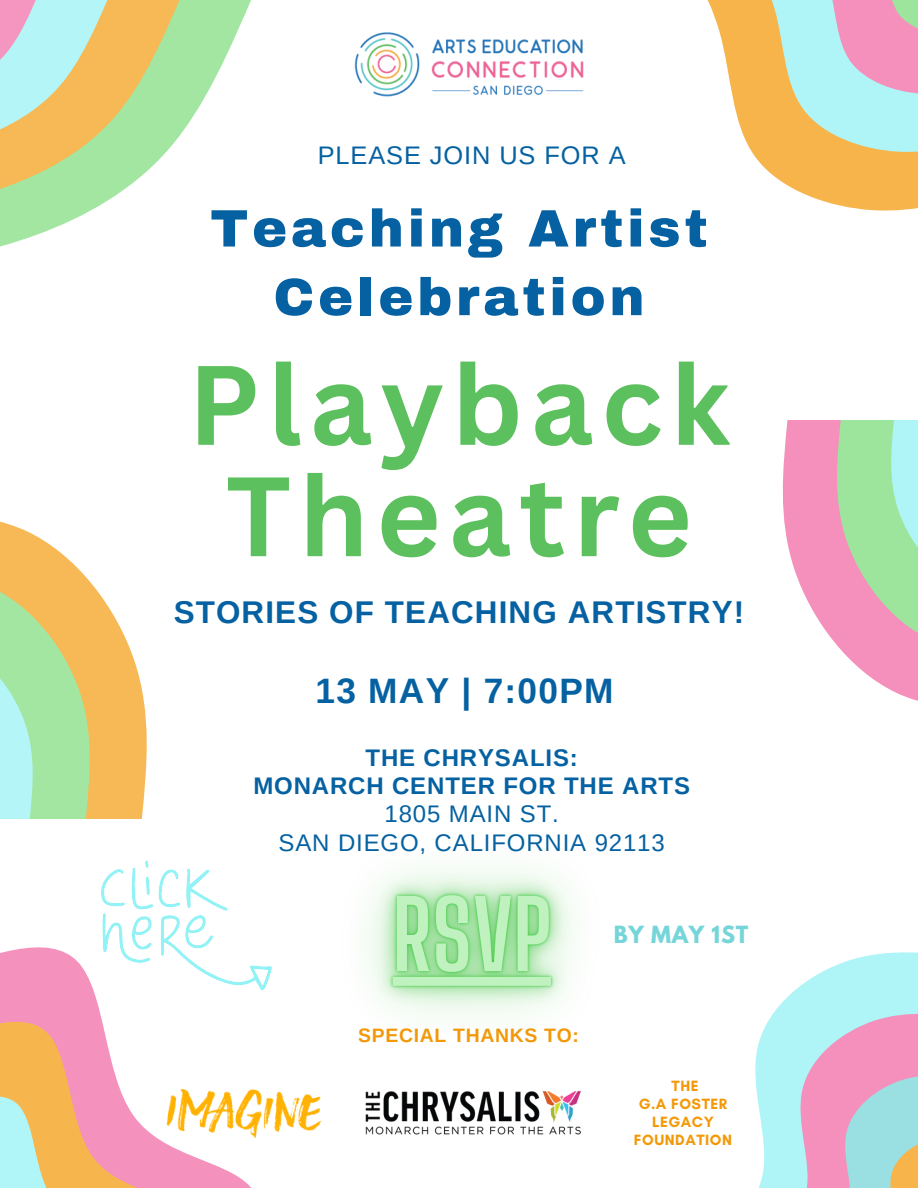
<style>
.page{position:relative;width:918px;height:1188px;background:#fff}
.page>*{position:absolute;margin:0;border:0;box-sizing:border-box;transform-origin:0 0}
.t1{font:700 110.25px/111.3px "Canva Sans";letter-spacing:.07em;color:#5dc05e;text-align:center}
.t2{font:900 52.65px/68.7px "Archivo";letter-spacing:.07em;color:#0561a1;text-align:center}
.t3{font:700 35.25px "Arimo";letter-spacing:.035em;color:#0561a1}
.t4{font:700 31.35px "Arimo";letter-spacing:.035em;color:#0561a1}
.t5{font:25.35px "Arimo";letter-spacing:.035em;color:#0561a1}
.t6{font:700 24px/28.2px "Arimo";letter-spacing:.035em;color:#0561a1;text-align:center}
.t7{font:700 21px "League Spartan";letter-spacing:.035em;color:#75d5d9}
.t8{font:700 19.35px "Arimo";letter-spacing:.035em;color:#f39908}
.t9{font:700 15.15px/18px "Glacial Indifference";letter-spacing:.035em;color:#f39908;text-align:center}
.s1{font-weight:400}
</style>
<div class="page">
<svg style="left:777px;top:952px;width:141px;height:56px;fill:#aff5f7"></svg>
<svg style="left:755px;top:1008px;width:163px;height:180px;background:#c9c9d7"></svg>
<svg style="left:0;top:947px;width:251px;height:241px"></svg>
<svg style="left:0;top:1009px;width:206px;height:179px"></svg>
<svg style="left:707px;top:0;width:211px;height:211px;fill:#f6b44a"></svg>
<svg style="left:726px;top:0;width:192px;height:154px;background:#d8caac"></svg>
<svg style="left:0;top:0;width:251px;height:247px"></svg>
<svg style="left:0;top:0;width:183px;height:213px;background:#ced8a0"></svg>
<svg style="left:0;top:521px;width:147px;height:298px;fill:#f6b955"></svg>
<svg style="left:0;top:570px;width:94px;height:249px;background:#bfda98"></svg>
<svg style="left:783px;top:420px;width:135px;height:281px"></svg>
<img style="left:164px;top:1086px;width:157px;height:54px">
<img style="left:354px;top:32px;width:230px;height:65px">
<svg style="left:97px;top:860px;width:175px;height:135px"></svg>
<img style="left:365px;top:1098px;width:216px;height:37px">
<img style="left:287px;top:871px;width:294px;height:227px">
<p class="t5" style="left:318px;top:141px;width:309px">PLEASE JOIN US FOR A</p>
<p class="t2" style="left:210px;top:195px;width:499px">Teaching Artist<br>Celebration</p>
<h1 class="t1" style="left:188px;top:346px;width:543px">Playback<br>Theatre</h1>
<h6 class="t4" style="left:174px;top:594px;width:572px">STORIES OF TEACHING ARTISTRY!</h6>
<h3 class="t3" style="left:315px;top:671px;width:300px">13 MAY | 7:00PM</h3>
<h5 class="t6" style="left:253px;top:744px;width:438px">THE CHRYSALIS:<br>MONARCH CENTER FOR THE ARTS<br><span class="s1">1805 MAIN ST.<br>SAN DIEGO, CALIFORNIA 92113</span></h5>
<h4 class="t8" style="left:358px;top:1025px;width:222px">SPECIAL THANKS TO:</h4>
<p class="t7" style="left:614px;top:925px;width:136px">BY MAY 1ST</p>
<h6 class="t9" style="left:672px;top:1077px;width:29px">THE</h6>
<p class="t9" style="left:634px;top:1095px;width:100px">G.A FOSTER<br>LEGACY<br>FOUNDATION</p>
</div>
